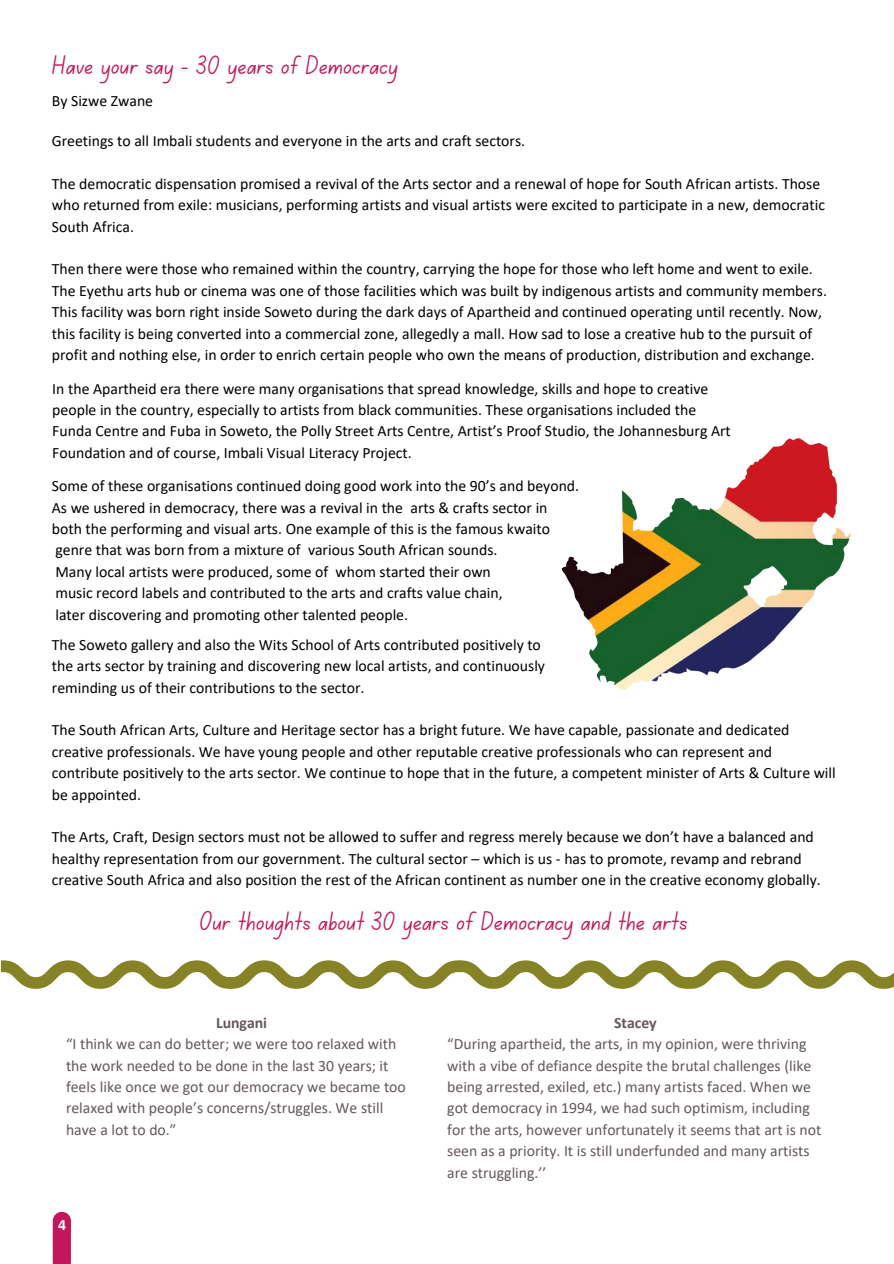
<style>
.page{position:relative;width:894px;height:1264px;background:#fff}
.page>*{position:absolute;margin:0;border:0;box-sizing:border-box;transform-origin:0 0}
.t1{font:27px "Canva School Font";color:#c4165a}
.t2{font:15.75px/21.3px "Calibri";color:#000}
.t3{font:15.75px/21.3px "Calibri";color:#635959}
.t4{font:700 15.75px "Calibri";color:#635959}
.t5{font:700 15.75px "Calibri";color:#fff}
</style>
<div class="page">
<svg style="left:53px;top:1211px;width:18px;height:52px"></svg>
<svg style="left:1px;top:960px;width:892px;height:28px"></svg>
<img style="left:561px;top:439px;width:288px;height:251px">
<p class="t1" style="left:52px;top:53px;width:347px">Have your say - 30 years of Democracy</p>
<p class="t2" style="left:52px;top:92px;width:103px">By Sizwe Zwane</p>
<h1 class="t2" style="left:52px;top:131px;width:474px">Greetings to all Imbali students and everyone in the arts and craft sectors.</h1>
<p class="t2" style="left:52px;top:174px;width:774px">The democratic dispensation promised a revival of the Arts sector and a renewal of hope for South African artists. Those who returned from exile: musicians, performing artists and visual artists were excited to participate in a new, democratic<br>South Africa.</p>
<p class="t2" style="left:52px;top:260px;width:762px">Then there were those who remained within the country, carrying the hope for those who left home and went to exile.</p>
<p class="t2" style="left:52px;top:281px;width:776px">The Eyethu arts hub or cinema was one of those facilities which was built by indigenous artists and community members.<br>This facility was born right inside Soweto during the dark days of Apartheid and continued operating until recently. Now, this facility is being converted into a commercial zone, allegedly a mall. How sad to lose a creative hub to the pursuit of profit and nothing else, in order to enrich certain people who own the means of production, distribution and exchange.</p>
<p class="t2" style="left:52px;top:379px;width:680px">In the Apartheid era there were many organisations that spread knowledge, skills and hope to creative people in the country, especially to artists from black communities. These organisations included the Funda Centre and Fuba in Soweto, the Polly Street Arts Centre, Artist’s Proof Studio, the Johannesburg Art Foundation and of course, Imbali Visual Literacy Project.</p>
<p class="t2" style="left:52px;top:476px;width:528px">Some of these organisations continued doing good work into the 90’s and beyond.</p>
<p class="t2" style="left:52px;top:498px;width:497px">As we ushered in democracy, there was a revival in the arts &amp; crafts sector in</p>
<p class="t2" style="left:52px;top:519px;width:499px">both the performing and visual arts. One example of this is the famous kwaito</p>
<p class="t2" style="left:55px;top:541px;width:443px">genre that was born from a mixture of various South African sounds.</p>
<p class="t2" style="left:55px;top:562px;width:437px">Many local artists were produced, some of whom started their own</p>
<p class="t2" style="left:55px;top:583px;width:448px">music record labels and contributed to the arts and crafts value chain,</p>
<p class="t2" style="left:55px;top:605px;width:354px">later discovering and promoting other talented people.</p>
<p class="t2" style="left:52px;top:635px;width:490px">The Soweto gallery and also the Wits School of Arts contributed positively to</p>
<p class="t2" style="left:52px;top:656px;width:494px">the arts sector by training and discovering new local artists, and continuously</p>
<p class="t2" style="left:52px;top:678px;width:314px">reminding us of their contributions to the sector.</p>
<p class="t2" style="left:52px;top:720px;width:785px">The South African Arts, Culture and Heritage sector has a bright future. We have capable, passionate and dedicated creative professionals. We have young people and other reputable creative professionals who can represent and contribute positively to the arts sector. We continue to hope that in the future, a competent minister of Arts &amp; Culture will be appointed.</p>
<h1 class="t2" style="left:52px;top:827px;width:770px">The Arts, Craft, Design sectors must not be allowed to suffer and regress merely because we don’t have a balanced and healthy representation from our government. The cultural sector – which is us - has to promote, revamp and rebrand creative South Africa and also position the rest of the African continent as number one in the creative economy globally.</h1>
<p class="t1" style="left:200px;top:909px;width:489px">Our thoughts about 30 years of Democracy and the arts</p>
<p class="t4" style="left:216px;top:1016px;width:53px">Lungani</p>
<p class="t3" style="left:66px;top:1034px;width:341px">“I think we can do better; we were too relaxed with the work needed to be done in the last 30 years; it feels like once we got our democracy we became too relaxed with people’s concerns/struggles. We still have a lot to do.”</p>
<p class="t5" style="left:58px;top:1217px;width:9px">4</p>
<p class="t4" style="left:614px;top:1016px;width:44px">Stacey</p>
<p class="t3" style="left:447px;top:1034px;width:375px">“During apartheid, the arts, in my opinion, were thriving with a vibe of defiance despite the brutal challenges (like being arrested, exiled, etc.) many artists faced. When we got democracy in 1994, we had such optimism, including for the arts, however unfortunately it seems that art is not seen as a priority. It is still underfunded and many artists are struggling.’’</p>
</div>
